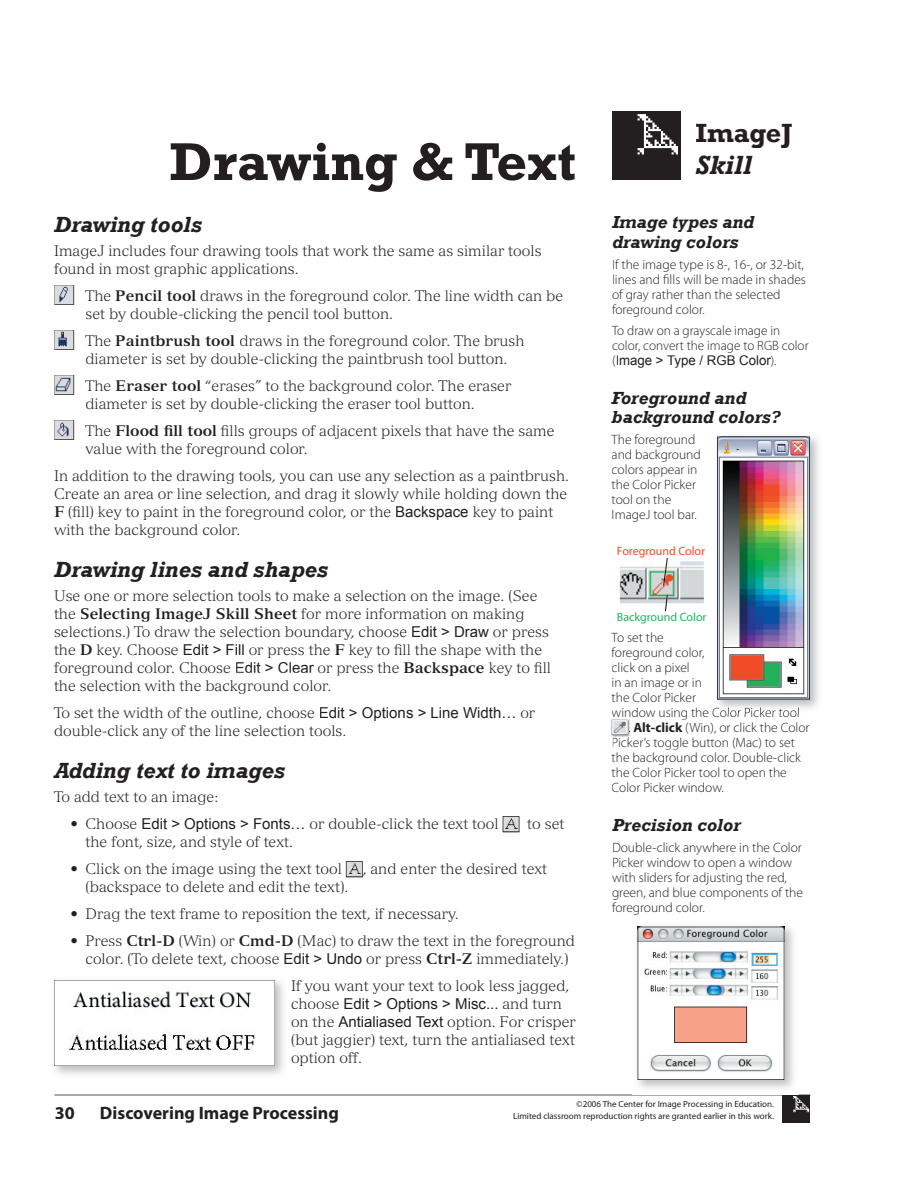
<style>
.page{position:relative;width:918px;height:1188px;background:#fff}
.page>*{position:absolute;margin:0;border:0;box-sizing:border-box;transform-origin:0 0}
.t1{font:700 54px "Rockwell";color:#231f20}
.t2{font:700 27px "Rockwell";color:#231f20}
.t3{font:italic 700 27px "Rockwell";color:#231f20}
.t4{font:italic 700 22.5px "Rockwell";color:#231f20}
.t5{font:italic 700 18px/19.5px "Rockwell";color:#231f20}
.t6{font:700 18px "Myriad Pro";color:#231f20}
.t7{font:300 15px/18px "Versailles LT Std";color:#231f20}
.t8{font:15px "Arial";color:#231f20}
.t9{font:300 13.5px/15px "Myriad Pro";color:#231f20}
.t10{font:13.5px "Arial";color:#231f20}
.t11{font:12px "Myriad Pro";color:#f04c27}
.t12{font:12px "Myriad Pro";color:#23b25c}
.t13{font:9px/12px "Myriad Pro";color:#231f20;text-align:right}
.s1{font-weight:700}
.s2{font-style:italic}
.s3{font-family:"Arial";font-weight:400}
.s4{font-family:"Versailles LT Std";font-weight:300}
.s5{font-family:"Myriad Pro";font-weight:300}
</style>
<div class="page">
<div style="left:783px;top:1095px;width:27px;height:27px;background:#231f20"></div>
<svg style="left:54px;top:1095px;width:756px;height:17px"></svg>
<div style="left:612px;top:112px;width:68px;height:68px;background:#231f20"></div>
<svg style="left:638px;top:114px;width:40px;height:40px"></svg>
<svg style="left:54px;top:285px;width:20px;height:20px"></svg>
<svg style="left:54px;top:330px;width:20px;height:20px"></svg>
<svg style="left:54px;top:375px;width:20px;height:20px"></svg>
<svg style="left:54px;top:420px;width:20px;height:20px"></svg>
<svg style="left:503px;top:816px;width:16px;height:16px"></svg>
<svg style="left:346px;top:861px;width:17px;height:16px"></svg>
<img style="left:611px;top:719px;width:20px;height:18px">
<img style="left:612px;top:720px;width:16px;height:15px">
<svg style="left:612px;top:719px;width:19px;height:1px"></svg>
<svg style="left:613px;top:731px;width:18px;height:7px"></svg>
<img style="left:717px;top:436px;width:102px;height:273px">
<img style="left:712px;top:707px;width:88px;height:7px">
<img style="left:717px;top:437px;width:93px;height:262px">
<img style="left:620px;top:561px;width:84px;height:42px">
<img style="left:663px;top:561px;width:4px;height:25px">
<svg style="left:665px;top:595px;width:3px;height:16px"></svg>
<img style="left:637px;top:926px;width:157px;height:163px">
<svg style="left:638px;top:927px;width:146px;height:153px"></svg>
<svg style="left:54px;top:980px;width:221px;height:86px"></svg>
<h1 class="t1" style="left:169px;top:129px;width:408px">Drawing &amp; Text</h1>
<h3 class="t4" style="left:54px;top:211px;width:149px">Drawing tools</h3>
<p class="t7" style="left:54px;top:241px;width:489px">ImageJ includes four drawing tools that work the same as similar tools found in most graphic applications.</p>
<p class="t7" style="left:86px;top:286px;width:479px">The <span class="s1">Pencil tool</span> draws in the foreground color. The line width can be set by double-clicking the pencil tool button.</p>
<p class="t7" style="left:86px;top:331px;width:441px">The <span class="s1">Paintbrush tool</span> draws in the foreground color. The brush diameter is set by double-clicking the paintbrush tool button.</p>
<p class="t7" style="left:86px;top:376px;width:427px">The <span class="s1">Eraser tool</span> “erases” to the background color. The eraser diameter is set by double-clicking the eraser tool button.</p>
<p class="t7" style="left:85px;top:421px;width:471px">The <span class="s1">Flood fill tool</span> fills groups of adjacent pixels that have the same value with the foreground color.</p>
<p class="t7" style="left:54px;top:466px;width:517px">In addition to the drawing tools<span class="s2">,</span> you can use any selection as a paintbrush.<br>Create an area or line selection, and drag it slowly while holding down the <span class="s1">F</span> (fill) key to paint in the foreground color, or the <span class="s3">Backspace</span> key to paint with the background color.</p>
<h3 class="t4" style="left:54px;top:556px;width:275px">Drawing lines and shapes</h3>
<p class="t7" style="left:54px;top:586px;width:499px">Use one or more selection tools to make a selection on the im age. (See the <span class="s1">Se lect ing ImageJ Skill Sheet</span> for more in for ma tion on mak ing<br>se lec tions.) To draw the selection boundary, choose <span class="s3">Edit &gt; Draw</span> or press the <span class="s1">D</span> key. Choose <span class="s3">Edit &gt; Fill</span> or press the <span class="s1">F</span> key to fill the shape with the foreground color. Choose <span class="s3">Edit &gt; Clear</span> or press the <span class="s1">Backspace</span> key to fill the selection with the background color.</p>
<p class="t7" style="left:54px;top:703px;width:483px">To set the width of the outline, choose <span class="s3">Edit &gt; Options &gt; Line Width…</span> or dou ble-click any of the line selection tools.</p>
<h3 class="t4" style="left:54px;top:757px;width:232px">Adding text to images</h3>
<p class="t7" style="left:54px;top:787px;width:166px">To add text to an image:</p>
<p class="t7" style="left:70px;top:814px;width:430px">• Choose <span class="s3">Edit &gt; Options &gt; Fonts…</span> or double-click the text tool</p>
<p class="t7" style="left:527px;top:814px;width:39px">to set</p>
<p class="t7" style="left:86px;top:832px;width:209px">the font, size, and style of text.</p>
<p class="t7" style="left:70px;top:859px;width:273px">• Click on the image using the text tool</p>
<p class="t7" style="left:363px;top:859px;width:186px">, and enter the desired text</p>
<p class="t7" style="left:86px;top:877px;width:264px">(backspace to delete and edit the text).</p>
<p class="t7" style="left:70px;top:904px;width:390px">• Drag the text frame to reposition the text, if necessary.</p>
<p class="t7" style="left:70px;top:931px;width:506px;text-align:center">• Press <span class="s1">Ctrl-D</span> (Win) or <span class="s1">Cmd-D</span> (Mac) to draw the text in the foreground color. (To delete text, choose <span class="s3">Edit &gt; Undo</span> or press <span class="s1">Ctrl-Z</span> immediately.)</p>
<p class="t7" style="left:291px;top:976px;width:280px">If you want your text to look less jagged,</p>
<p class="t8" style="left:291px;top:995px;width:272px"><span class="s4">choose</span> Edit &gt; Options &gt; Misc... <span class="s4">and turn</span></p>
<p class="t7" style="left:291px;top:1012px;width:286px;text-align:justify">on the <span class="s3">Antialiased Text</span> option. For crisper (but jaggier) text, turn the antialiased text option off.</p>
<h2 class="t2" style="left:696px;top:116px;width:98px">ImageJ</h2>
<h2 class="t3" style="left:696px;top:149px;width:58px">Skill</h2>
<p class="t5" style="left:612px;top:213px;width:144px">Image types and drawing colors</p>
<p class="t9" style="left:612px;top:257px;width:195px">If the image type is 8-, 16-, or 32-bit, lines and fills will be made in shades of gray rather than the selected foreground color.</p>
<p class="t9" style="left:612px;top:323px;width:198px">To draw on a grayscale image in color, convert the image to RGB color</p>
<p class="t10" style="left:612px;top:353px;width:166px"><span class="s5">(</span>Image &gt; Type / RGB Color<span class="s5">).</span></p>
<p class="t5" style="left:612px;top:389px;width:170px">Foreground and background colors?</p>
<p class="t9" style="left:612px;top:433px;width:91px">The foreground and background colors appear in the Color Picker tool on the<br>ImageJ tool bar.</p>
<p class="t11" style="left:617px;top:544px;width:90px">Foreground Color</p>
<p class="t12" style="left:617px;top:610px;width:91px">Background Color</p>
<p class="t9" style="left:612px;top:630px;width:54px">To set the</p>
<p class="t9" style="left:612px;top:645px;width:94px">foreground color,</p>
<p class="t9" style="left:612px;top:660px;width:80px">click on a pixel</p>
<p class="t9" style="left:612px;top:675px;width:92px">in an image or in</p>
<p class="t9" style="left:612px;top:690px;width:86px">the Color Picker</p>
<p class="t9" style="left:612px;top:705px;width:190px">window using the Color Picker tool</p>
<p class="t9" style="left:633px;top:720px;width:178px"><span class="s1">Alt-click</span> (Win), or click the Color</p>
<p class="t9" style="left:612px;top:735px;width:185px">Picker’s toggle button (Mac) to set</p>
<p class="t9" style="left:612px;top:750px;width:191px">the background color. Double-click</p>
<p class="t9" style="left:612px;top:765px;width:177px">the Color Picker tool to open the</p>
<p class="t9" style="left:612px;top:780px;width:114px">Color Picker window.</p>
<p class="t5" style="left:612px;top:816px;width:130px">Precision color</p>
<p class="t9" style="left:612px;top:841px;width:193px">Double-click anywhere in the Color<br>Picker window to open a window with sliders for adjusting the red, green, and blue components of the foreground color.</p>
<p class="t6" style="left:55px;top:1102px;width:21px">30</p>
<p class="t6" style="left:100px;top:1102px;width:240px">Discovering Image Processing</p>
<p class="t13" style="left:513px;top:1098px;width:262px">©2006 The Center for Image Processing in Education.<br>Limited classroom reproduction rights are granted earlier in this work.</p>
</div>
